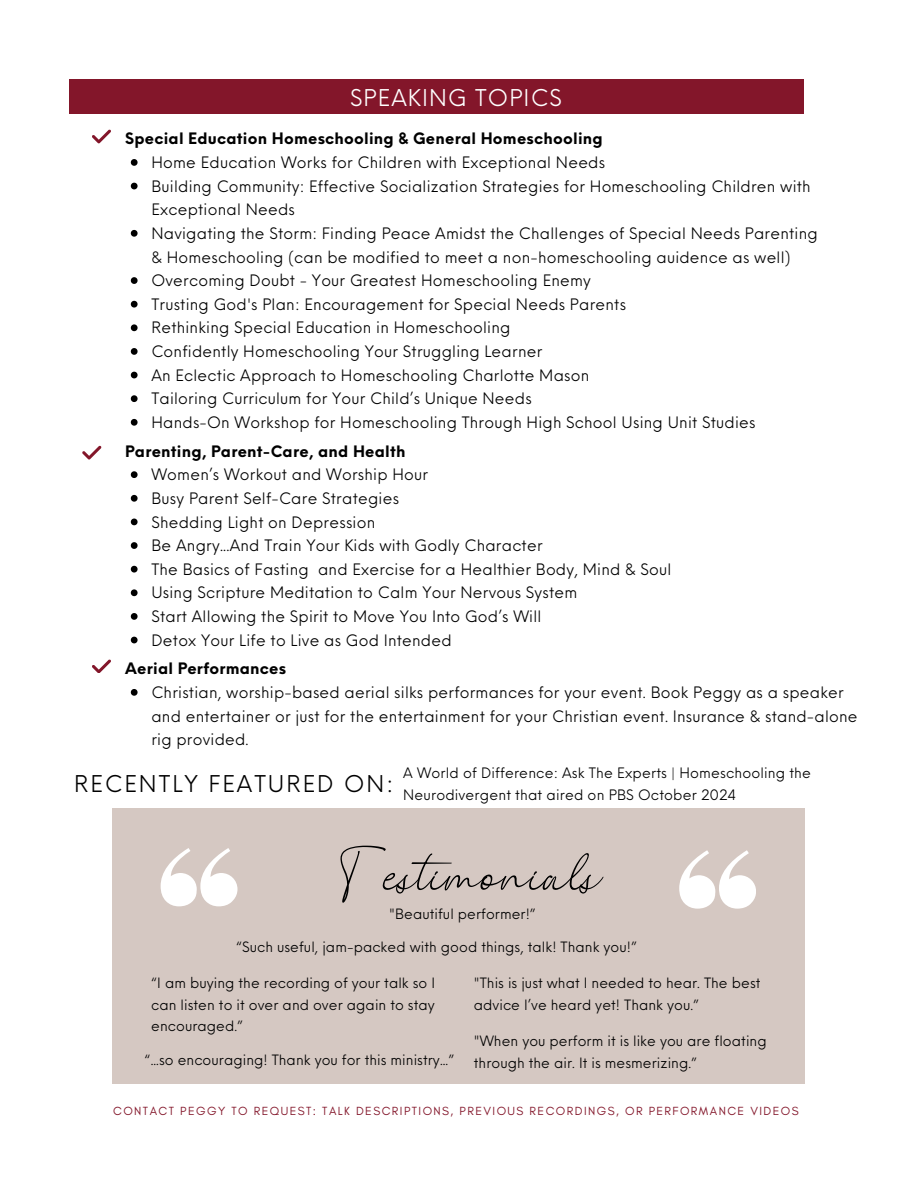
<style>
.page{position:relative;width:918px;height:1188px;background:#fff}
.page>*{position:absolute;margin:0;border:0;box-sizing:border-box;transform-origin:0 0}
.t1{font:118.95px "The Bigmaker";color:#000}
.t2{font:22.5px "Neue Einstellung";letter-spacing:.09em;color:#000}
.t3{font:22.5px "Neue Einstellung";letter-spacing:.05em;color:#fff}
.t4{font:15.45px/23.7px "Neue Einstellung";letter-spacing:.015em;color:#000}
.t5{font:700 15.45px "Neue Einstellung";letter-spacing:.015em;color:#000}
.t6{font:14.1px/22.4px "Neue Einstellung";letter-spacing:.01em;color:#000}
.t7{font:13.95px/21.3px "Neue Einstellung";letter-spacing:.005em;color:#000}
.t8{font:12px "Glacial Indifference";letter-spacing:.12em;color:#83162a}
</style>
<div class="page">
<div style="left:112px;top:809px;width:693px;height:275px;background:#d5c8c2"></div>
<svg style="left:161px;top:848px;width:76px;height:58px"></svg>
<svg style="left:679px;top:850px;width:77px;height:59px"></svg>
<svg style="left:92px;top:130px;width:19px;height:13px"></svg>
<svg style="left:82px;top:446px;width:19px;height:13px"></svg>
<div style="left:69px;top:80px;width:735px;height:34px;background:#83162a"></div>
<svg style="left:131px;top:159px;width:7px;height:7px"></svg>
<svg style="left:131px;top:183px;width:7px;height:6px"></svg>
<svg style="left:131px;top:230px;width:7px;height:7px"></svg>
<svg style="left:131px;top:277px;width:7px;height:7px"></svg>
<svg style="left:131px;top:301px;width:7px;height:7px"></svg>
<svg style="left:131px;top:324px;width:7px;height:7px"></svg>
<svg style="left:131px;top:348px;width:7px;height:7px"></svg>
<svg style="left:131px;top:372px;width:7px;height:6px"></svg>
<svg style="left:131px;top:395px;width:7px;height:7px"></svg>
<svg style="left:131px;top:419px;width:7px;height:7px"></svg>
<svg style="left:131px;top:471px;width:7px;height:7px"></svg>
<svg style="left:131px;top:495px;width:7px;height:7px"></svg>
<svg style="left:131px;top:519px;width:7px;height:6px"></svg>
<svg style="left:131px;top:542px;width:7px;height:7px"></svg>
<svg style="left:131px;top:566px;width:7px;height:7px"></svg>
<svg style="left:131px;top:589px;width:7px;height:7px"></svg>
<svg style="left:131px;top:613px;width:7px;height:7px"></svg>
<svg style="left:131px;top:637px;width:7px;height:6px"></svg>
<svg style="left:131px;top:689px;width:7px;height:7px"></svg>
<svg style="left:92px;top:659px;width:19px;height:14px"></svg>
<p class="t3" style="left:350px;top:77px;width:213px">SPEAKING TOPICS</p>
<h3 class="t5" style="left:125px;top:125px;width:479px">Special Education Homeschooling &amp; General Homeschooling</h3>
<p class="t4" style="left:151px;top:149px;width:455px">Home Education Works for Children with Exceptional Needs</p>
<p class="t4" style="left:151px;top:173px;width:661px">Building Community: Effective Socialization Strategies for Homeschooling Children with<br>Exceptional Needs</p>
<p class="t4" style="left:151px;top:220px;width:668px">Navigating the Storm: Finding Peace Amidst the Challenges of Special Needs Parenting &amp; Homeschooling (can be modified to meet a non-homeschooling auidence as well)</p>
<p class="t4" style="left:151px;top:267px;width:441px">Overcoming Doubt - Your Greatest Homeschooling Enemy</p>
<p class="t4" style="left:151px;top:291px;width:476px">Trusting God's Plan: Encouragement for Special Needs Parents</p>
<p class="t4" style="left:151px;top:314px;width:361px">Rethinking Special Education in Homeschooling</p>
<p class="t4" style="left:151px;top:338px;width:392px">Confidently Homeschooling Your Struggling Learner</p>
<p class="t4" style="left:151px;top:362px;width:439px">An Eclectic Approach to Homeschooling Charlotte Mason</p>
<p class="t4" style="left:151px;top:385px;width:382px">Tailoring Curriculum for Your Child’s Unique Needs</p>
<p class="t4" style="left:151px;top:409px;width:606px">Hands-On Workshop for Homeschooling Through High School Using Unit Studies</p>
<p class="t5" style="left:125px;top:437px;width:282px">Parenting, Parent-Care, and Health</p>
<h3 class="t4" style="left:151px;top:461px;width:278px">Women’s Workout and Worship Hour</h3>
<p class="t4" style="left:151px;top:485px;width:249px">Busy Parent Self-Care Strategies</p>
<p class="t4" style="left:151px;top:508px;width:225px">Shedding Light on Depression</p>
<p class="t4" style="left:151px;top:532px;width:393px">Be Angry...And Train Your Kids with Godly Character</p>
<p class="t4" style="left:151px;top:556px;width:521px">The Basics of Fasting and Exercise for a Healthier Body, Mind &amp; Soul</p>
<p class="t4" style="left:151px;top:579px;width:428px">Using Scripture Meditation to Calm Your Nervous System</p>
<p class="t4" style="left:151px;top:603px;width:391px">Start Allowing the Spirit to Move You Into God’s Will</p>
<p class="t4" style="left:151px;top:627px;width:302px">Detox Your Life to Live as God Intended</p>
<h4 class="t5" style="left:125px;top:655px;width:162px">Aerial Performances</h4>
<p class="t4" style="left:151px;top:679px;width:708px">Christian, worship-based aerial silks performances for your event. Book Peggy as a speaker and entertainer or just for the entertainment for your Christian event. Insurance &amp; stand-alone rig provided.</p>
<p class="t2" style="left:74px;top:764px;width:321px">RECENTLY FEATURED ON:</p>
<h4 class="t6" style="left:403px;top:760px;width:409px">A World of Difference: Ask The Experts | Homeschooling the<br>Neurodivergent that aired on PBS October 2024</h4>
<h2 class="t1" style="left:340px;top:819px;width:264px">Testimonials</h2>
<h1 class="t7" style="left:389px;top:902px;width:148px">"Beautiful performer!”</h1>
<p class="t7" style="left:236px;top:935px;width:403px">“Such useful, jam-packed with good things, talk! Thank you!”</p>
<p class="t7" style="left:474px;top:971px;width:288px">"This is just what I needed to hear. The best advice I’ve heard yet! Thank you.”</p>
<h2 class="t7" style="left:151px;top:971px;width:285px;text-align:justify">“I am buying the recording of your talk so I can listen to it over and over again to stay encouraged.”</h2>
<p class="t7" style="left:474px;top:1029px;width:294px">"When you perform it is like you are floating through the air. It is mesmerizing.”</p>
<p class="t7" style="left:145px;top:1048px;width:311px">“...so encouraging! Thank you for this ministry...”</p>
<h3 class="t8" style="left:113px;top:1104px;width:687px">CONTACT PEGGY TO REQUEST: TALK DESCRIPTIONS, PREVIOUS RECORDINGS, OR PERFORMANCE VIDEOS</h3>
</div>
